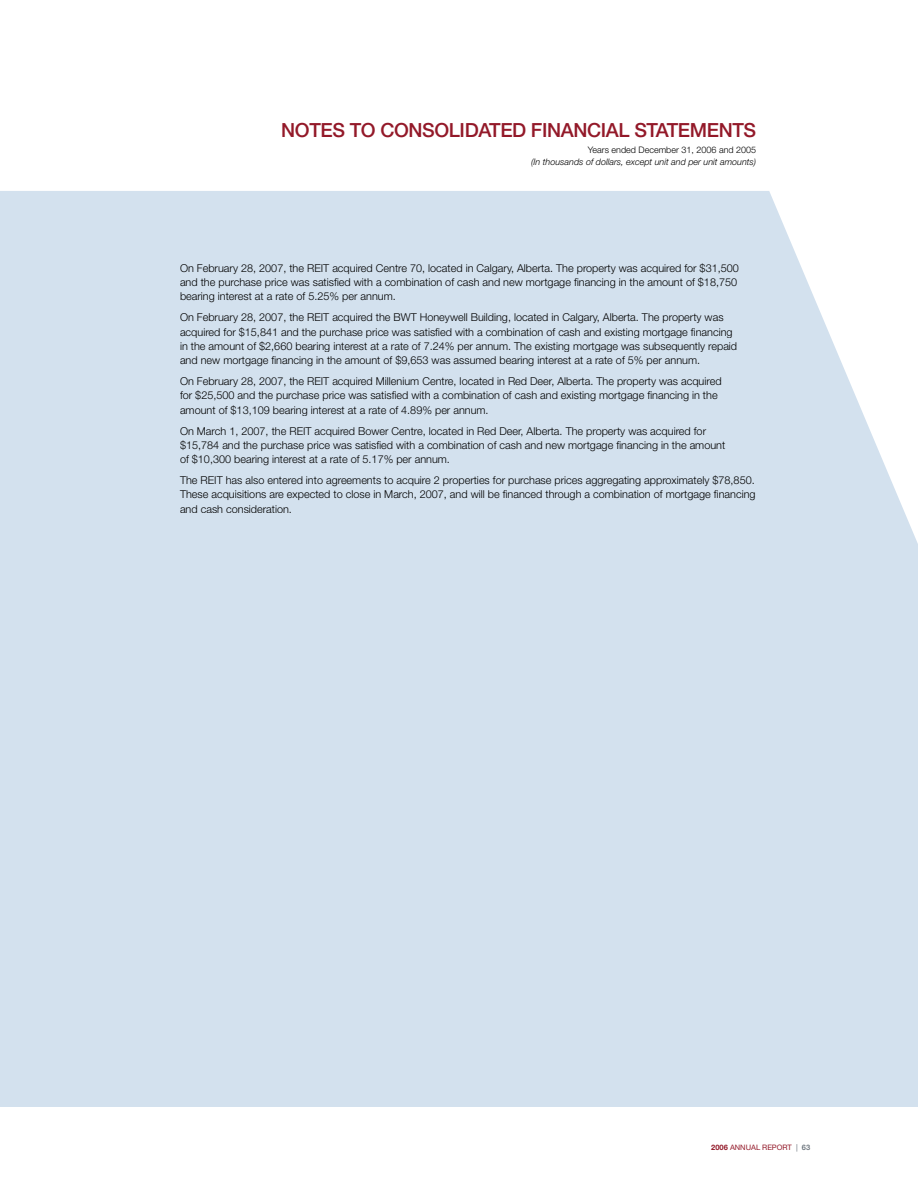
<style>
.page{position:relative;width:918px;height:1188px;background:#fff}
.page>*{position:absolute;margin:0;border:0;box-sizing:border-box;transform-origin:0 0}
.t1{font:500 19.5px "Helvetica Neue LT Std";letter-spacing:-.02em;color:#931929}
.t2{font:300 10.8px/14.2px "Helvetica Neue LT Std";color:#000}
.t3{font:italic 300 9px "Helvetica Neue LT Std";color:#000}
.t4{font:300 9px "Helvetica Neue LT Std";color:#000}
.t5{font:7.5px "Helvetica Neue LT Std";color:#931929}
.s1{font-weight:700}
.s2{color:#606972}
.s3{font-weight:500;color:#606972}
</style>
<div class="page">
<div style="left:0;top:191px;width:918px;height:916px;background:#d3e1ee"></div>
<div style="left:180px;top:263px;width:559px;height:11px;background:#d3e1ee"></div>
<div style="left:180px;top:277px;width:557px;height:11px;background:#d3e1ee"></div>
<div style="left:181px;top:292px;width:214px;height:11px;background:#d3e1ee"></div>
<div style="left:180px;top:313px;width:544px;height:11px;background:#d3e1ee"></div>
<div style="left:180px;top:327px;width:553px;height:11px;background:#d3e1ee"></div>
<div style="left:181px;top:341px;width:556px;height:11px;background:#d3e1ee"></div>
<div style="left:180px;top:355px;width:520px;height:11px;background:#d3e1ee"></div>
<div style="left:180px;top:377px;width:542px;height:10px;background:#d3e1ee"></div>
<div style="left:180px;top:390px;width:538px;height:12px;background:#d3e1ee"></div>
<div style="left:180px;top:405px;width:308px;height:11px;background:#d3e1ee"></div>
<div style="left:180px;top:427px;width:526px;height:10px;background:#d3e1ee"></div>
<div style="left:180px;top:440px;width:545px;height:11px;background:#d3e1ee"></div>
<div style="left:180px;top:454px;width:269px;height:11px;background:#d3e1ee"></div>
<div style="left:180px;top:475px;width:575px;height:11px;background:#d3e1ee"></div>
<div style="left:180px;top:490px;width:576px;height:10px;background:#d3e1ee"></div>
<div style="left:180px;top:505px;width:111px;height:8px;background:#d3e1ee"></div>
<h1 class="t1" style="left:281px;top:118px;width:476px">NOTES TO CONSOLIDATED FINANCIAL STATEMENTS</h1>
<p class="t4" style="left:588px;top:144px;width:170px">Years ended December 31, 2006 and 2005</p>
<p class="t3" style="left:531px;top:156px;width:227px">(In thousands of dollars, except unit and per unit amounts)</p>
<p class="t2" style="left:180px;top:261px;width:560px">On February 28, 2007, the REIT acquired Centre 70, located in Calgary, Alberta. The property was acquired for $31,500 and the purchase price was satisfied with a combination of cash and new mortgage financing in the amount of $18,750 bearing interest at a rate of 5.25% per annum.</p>
<p class="t2" style="left:180px;top:310px;width:559px">On February 28, 2007, the REIT acquired the BWT Honeywell Building, located in Calgary, Alberta. The property was acquired for $15,841 and the purchase price was satisfied with a combination of cash and existing mortgage financing in the amount of $2,660 bearing interest at a rate of 7.24% per annum. The existing mortgage was subsequently repaid and new mortgage financing in the amount of $9,653 was assumed bearing interest at a rate of 5% per annum.</p>
<p class="t2" style="left:180px;top:374px;width:543px">On February 28, 2007, the REIT acquired Millenium Centre, located in Red Deer, Alberta. The property was acquired for $25,500 and the purchase price was satisfied with a combination of cash and existing mortgage financing in the amount of $13,109 bearing interest at a rate of 4.89% per annum.</p>
<p class="t2" style="left:180px;top:423px;width:547px">On March 1, 2007, the REIT acquired Bower Centre, located in Red Deer, Alberta. The property was acquired for $15,784 and the purchase price was satisfied with a combination of cash and new mortgage financing in the amount of $10,300 bearing interest at a rate of 5.17% per annum.</p>
<p class="t2" style="left:180px;top:473px;width:577px;text-align:justify">The REIT has also entered into agreements to acquire 2 properties for purchase prices aggregating approximately $78,850.<br>These acquisitions are expected to close in March, 2007, and will be financed through a combination of mortgage financing and cash consideration.</p>
<p class="t5" style="left:711px;top:1143px;width:100px"><span class="s1">2006</span> ANNUAL REPORT <span class="s2">|</span> <span class="s3">63</span></p>
</div>
